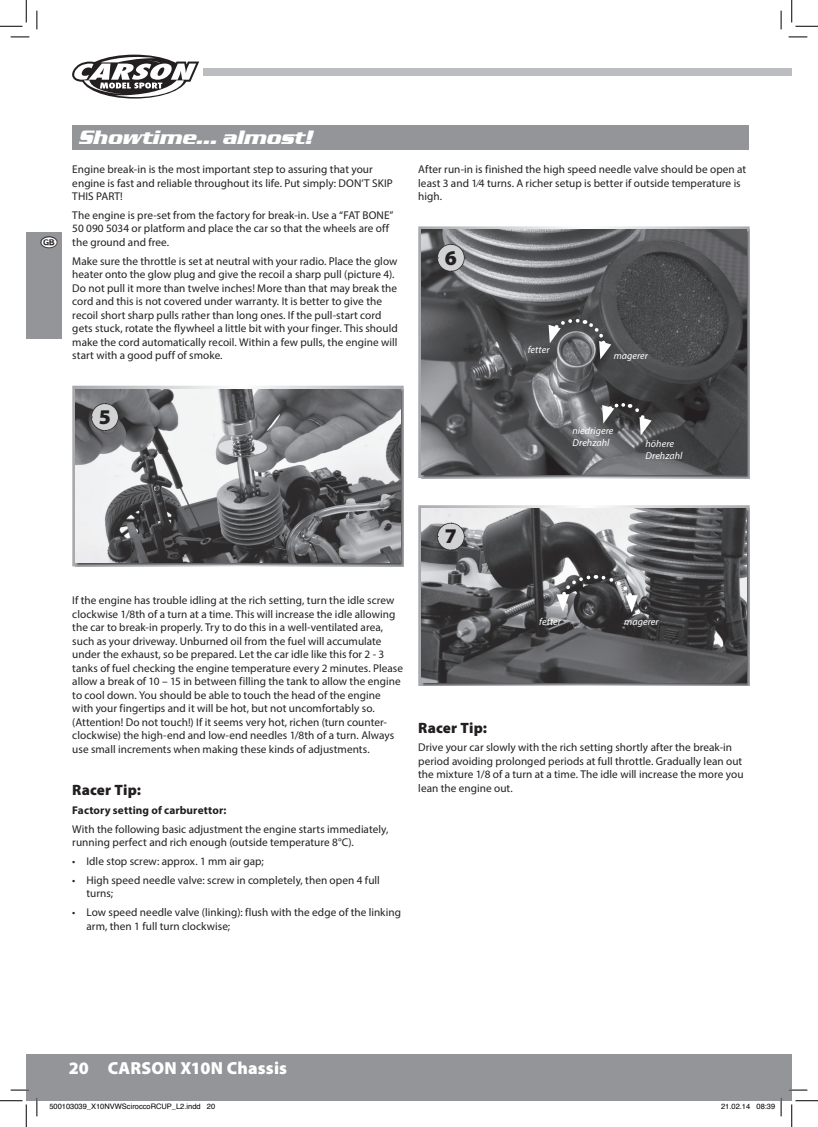
<style>
.page{position:relative;width:818px;height:1127px;background:#fff}
.page>*{position:absolute;margin:0;border:0;box-sizing:border-box;transform-origin:0 0}
.t1{font:900 21px "Myriad Pro";color:#231f20}
.t2{font:italic 20px "Serpentine Becker";letter-spacing:-.005em;color:#fff}
.t3{font:900 17.5px "Myriad Pro";letter-spacing:.01em;color:#fff}
.t4{font:900 15px "Myriad Pro";letter-spacing:.01em;color:#231f20}
.t5{font:11.25px/13.5px "Myriad Pro";letter-spacing:.005em;color:#231f20}
.t6{font:700 11.25px "Myriad Pro";letter-spacing:.01em;color:#231f20}
.t7{font:italic 10px/12px "Myriad Pro";letter-spacing:.01em;color:#fff}
.t8{font:7.5px "Helvetica";color:#000}
</style>
<div class="page">
<div style="left:26px;top:232px;width:36px;height:106px;background:#939598"></div>
<div style="left:767px;top:1054px;width:25px;height:46px;background:#939598"></div>
<div style="left:26px;top:1054px;width:755px;height:46px;background:#939598"></div>
<div style="left:203px;top:69px;width:589px;height:7px;background:#bcbdc0"></div>
<svg style="left:72px;top:57px;width:127px;height:40px"></svg>
<div style="left:72px;top:125px;width:677px;height:25px;background:#939598"></div>
<svg style="left:72px;top:385px;width:332px;height:181px"></svg>
<img style="left:76px;top:389px;width:328px;height:177px">
<img style="left:76px;top:389px;width:324px;height:173px">
<svg style="left:91px;top:403px;width:28px;height:28px"></svg>
<svg style="left:418px;top:226px;width:331px;height:252px;background:#b2b3b6"></svg>
<img style="left:422px;top:230px;width:327px;height:248px">
<img style="left:422px;top:230px;width:324px;height:244px">
<svg style="left:437px;top:244px;width:28px;height:28px"></svg>
<svg style="left:418px;top:505px;width:331px;height:180px;background:#bfc0c3"></svg>
<img style="left:422px;top:508px;width:327px;height:177px">
<img style="left:422px;top:508px;width:324px;height:174px">
<svg style="left:437px;top:522px;width:28px;height:28px"></svg>
<svg style="left:548px;top:318px;width:63px;height:41px;background:#6f7072"></svg>
<svg style="left:602px;top:402px;width:50px;height:33px;background:#646465"></svg>
<svg style="left:556px;top:573px;width:82px;height:39px;background:#717172"></svg>
<svg style="left:11px;top:36px;width:18px;height:2px"></svg>
<svg style="left:788px;top:36px;width:19px;height:2px"></svg>
<svg style="left:11px;top:1089px;width:18px;height:1px"></svg>
<svg style="left:789px;top:1089px;width:18px;height:1px"></svg>
<svg style="left:36px;top:11px;width:2px;height:18px"></svg>
<svg style="left:36px;top:1097px;width:2px;height:18px"></svg>
<svg style="left:780px;top:11px;width:2px;height:18px"></svg>
<svg style="left:0;top:0;width:27px;height:27px"></svg>
<svg style="left:0;top:1100px;width:27px;height:26px"></svg>
<svg style="left:791px;top:0;width:27px;height:27px"></svg>
<svg style="left:791px;top:1100px;width:27px;height:26px"></svg>
<svg style="left:756px;top:1098px;width:26px;height:17px"></svg>
<svg style="left:41px;top:237px;width:17px;height:11px"></svg>
<h2 class="t2" style="left:79px;top:126px;width:236px">Showtime... almost!</h2>
<p class="t5" style="left:72px;top:162px;width:322px">Engine break-in is the most important step to assuring that your engine is fast and reliable throughout its life. Put simply: DON’T SKIP<br>THIS PART!</p>
<p class="t5" style="left:72px;top:208px;width:323px">The engine is pre-set from the factory for break-in. Use a “FAT BONE”<br>50 090 5034 or platform and place the car so that the wheels are off the ground and free.</p>
<p class="t5" style="left:72px;top:254px;width:327px">Make sure the throttle is set at neutral with your radio. Place the glow heater onto the glow plug and give the recoil a sharp pull (picture 4).<br>Do not pull it more than twelve inches! More than that may break the cord and this is not covered under warranty. It is better to give the recoil short sharp pulls rather than long ones. If the pull-start cord gets stuck, rotate the flywheel a little bit with your finger. This should make the cord automatically recoil. Within a few pulls, the engine will start with a good puff of smoke.</p>
<h1 class="t1" style="left:99px;top:402px;width:14px">5</h1>
<p class="t5" style="left:418px;top:162px;width:330px">After run-in is finished the high speed needle valve should be open at least 3 and 1⁄4 turns. A richer setup is better if outside temperature is high.</p>
<h1 class="t1" style="left:445px;top:243px;width:14px">6</h1>
<p class="t7" style="left:528px;top:344px;width:23px">fetter</p>
<p class="t7" style="left:614px;top:350px;width:36px">magerer</p>
<p class="t7" style="left:572px;top:425px;width:42px">niedrigere<br>Drehzahl</p>
<p class="t7" style="left:645px;top:437px;width:38px">höhere<br>Drehzahl</p>
<h1 class="t1" style="left:445px;top:522px;width:14px">7</h1>
<p class="t5" style="left:72px;top:593px;width:332px">If the engine has trouble idling at the rich setting, turn the idle screw clockwise 1/8th of a turn at a time. This will increase the idle allowing the car to break-in properly. Try to do this in a well-ventilated area, such as your driveway. Unburned oil from the fuel will accumulate under the exhaust, so be prepared. Let the car idle like this for 2 - 3 tanks of fuel checking the engine temperature every 2 minutes. Please allow a break of 10 – 15 in between filling the tank to allow the engine to cool down. You should be able to touch the head of the engine with your fingertips and it will be hot, but not uncomfortably so. (Attention! Do not touch!) If it seems very hot, richen (turn counter&shy;clockwise) the high-end and low-end needles 1/8th of a turn. Always use small increments when making these kinds of adjustments.</p>
<h3 class="t4" style="left:72px;top:779px;width:70px">Racer Tip:</h3>
<p class="t6" style="left:72px;top:802px;width:155px">Factory setting of carburettor:</p>
<p class="t5" style="left:72px;top:821px;width:317px">With the following basic adjustment the engine starts immediately, running perfect and rich enough (outside temperature 8°C).</p>
<p class="t5" style="left:72px;top:853px;width:193px">• Idle stop screw: approx. 1 mm air gap;</p>
<p class="t5" style="left:86px;top:872px;width:295px;text-indent:-14px">• High speed needle valve: screw in completely, then open 4 full turns;</p>
<p class="t5" style="left:86px;top:905px;width:316px;text-indent:-14px">• Low speed needle valve (linking): flush with the edge of the linking arm, then 1 full turn clockwise;</p>
<p class="t7" style="left:539px;top:615px;width:23px">fetter</p>
<p class="t7" style="left:624px;top:615px;width:36px">magerer</p>
<h3 class="t4" style="left:418px;top:717px;width:70px">Racer Tip:</h3>
<p class="t5" style="left:418px;top:740px;width:327px">Drive your car slowly with the rich setting shortly after the break-in period avoiding prolonged periods at full throttle. Gradually lean out the mixture 1/8 of a turn at a time. The idle will increase the more you lean the engine out.</p>
<h3 class="t3" style="left:69px;top:1056px;width:220px">20 CARSON X10N Chassis</h3>
<p class="t8" style="left:49px;top:1100px;width:167px">500103039_X10NVWSciroccoRCUP_L2.indd 20</p>
<p class="t8" style="left:721px;top:1100px;width:56px">21.02.14 08:39</p>
</div>
